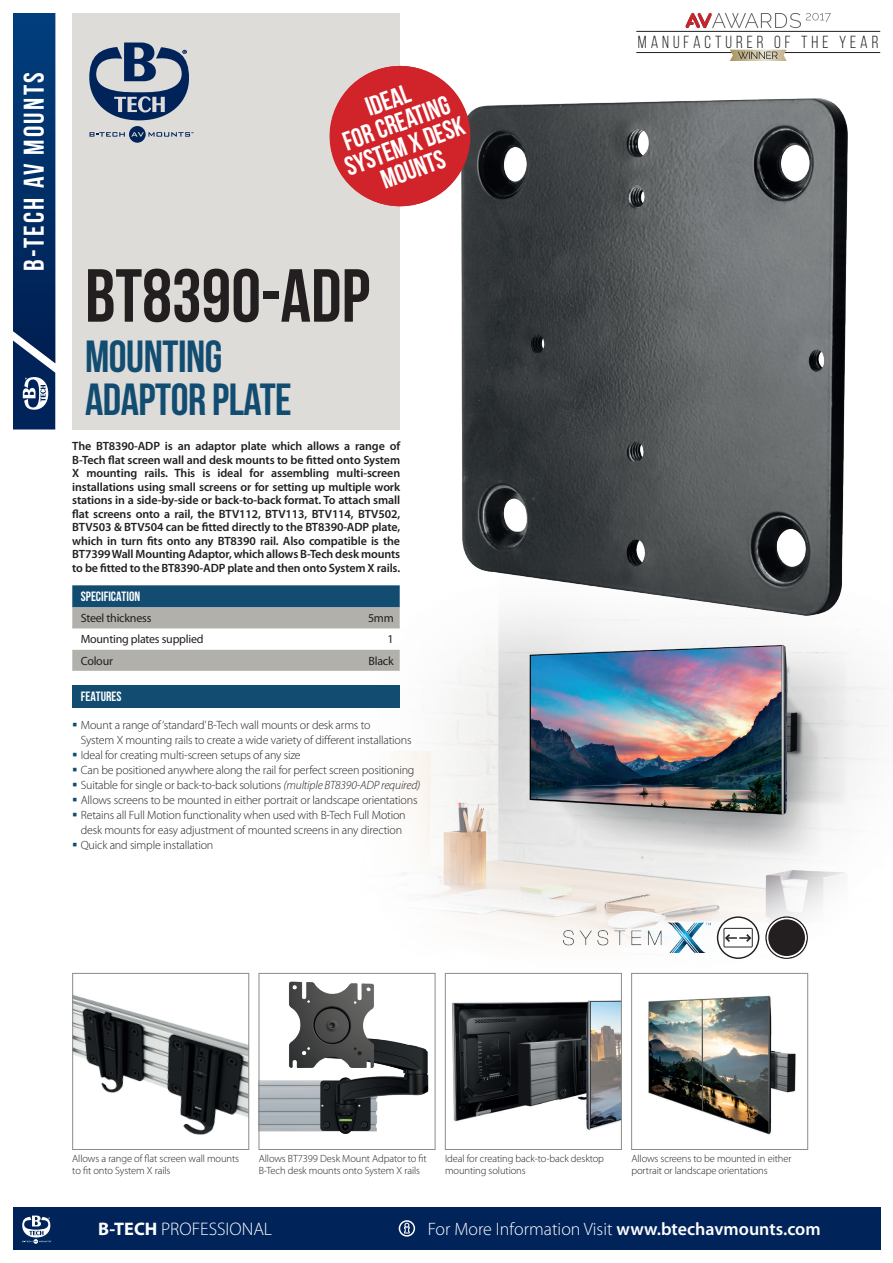
<style>
.page{position:relative;width:893px;height:1263px;background:#fff}
.page>*{position:absolute;margin:0;border:0;box-sizing:border-box;transform-origin:0 0}
.t1{font:700 75px "Bebas Neue";color:#231f20}
.t2{font:700 45px/43.5px "Bebas Neue";letter-spacing:-.01em;color:#124d71}
.t3{font:700 28.5px "Bebas Neue";letter-spacing:.08em;color:#fff}
.t4{font:26.7px/24.5px "Bebas Neue";color:#fff;text-align:center}
.t5{font:300 18.15px "Myriad Pro";color:#fff}
.t6{font:300 18px "Myriad Pro";color:#fff}
.t7{font:17.55px "Bebas Neue";letter-spacing:.225em;color:#231f20}
.t8{font:700 13.5px "Bebas Neue";color:#fff}
.t9{font:600 12px/13.5px "Myriad Pro";letter-spacing:-.01em;color:#231f20;text-align:justify}
.t10{font:300 12px/15px "Myriad Pro";letter-spacing:-.015em;color:#231f20}
.t11{font:12px "Myriad Pro";letter-spacing:-.02em;color:#231f20}
.t12{font:300 10.5px/12px "Myriad Pro";letter-spacing:-.01em;color:#231f20}
.s1{font-style:italic}
.s2{font-weight:700}
.s3{font-weight:600}
</style>
<div class="page">
<div style="left:72px;top:6px;width:328px;height:423px;background:#dddcd9"></div>
<svg style="left:89px;top:43px;width:100px;height:77px"></svg>
<svg style="left:90px;top:126px;width:103px;height:17px"></svg>
<svg style="left:13px;top:13px;width:42px;height:416px;background:#0b366d"></svg>
<div style="left:0;top:0;width:893px;height:13px;background:#fff"></div>
<div style="left:13px;top:1208px;width:867px;height:42px;background:#002359"></div>
<svg style="left:22px;top:1215px;width:30px;height:29px"></svg>
<svg style="left:399px;top:1220px;width:16px;height:16px"></svg>
<img style="left:336px;top:642px;width:555px;height:343px">
<img style="left:461px;top:98px;width:397px;height:544px">
<img style="left:261px;top:975px;width:172px;height:159px">
<div style="left:259px;top:973px;width:176px;height:177px;border:1px solid #8b8b87"></div>
<img style="left:447px;top:975px;width:173px;height:156px">
<div style="left:445px;top:973px;width:177px;height:177px;border:1px solid #8b8b87"></div>
<svg style="left:72px;top:585px;width:328px;height:86px"></svg>
<svg style="left:329px;top:65px;width:150px;height:150px"></svg>
<div style="left:72px;top:685px;width:328px;height:22px;background:#124d71"></div>
<img style="left:633px;top:975px;width:173px;height:160px">
<div style="left:631px;top:973px;width:177px;height:177px;border:1px solid #8b8b87"></div>
<img style="left:74px;top:995px;width:173px;height:140px">
<div style="left:72px;top:973px;width:177px;height:177px;border:1px solid #8b8b87"></div>
<hr style="left:636px;top:31px;width:244px;height:1px;background:#231f20">
<hr style="left:636px;top:52px;width:244px;height:1px;background:#231f20">
<svg style="left:730px;top:50px;width:57px;height:11px"></svg>
<img style="left:685px;top:13px;width:27px;height:15px">
<svg style="left:712px;top:13px;width:119px;height:15px"></svg>
<svg style="left:717px;top:916px;width:42px;height:43px"></svg>
<svg style="left:765px;top:916px;width:43px;height:43px"></svg>
<img style="left:564px;top:923px;width:147px;height:30px">
<h3 class="t3" style="left:19px;top:271px;width:200px;rotate:-90deg">B-TECH AV MOUNTS</h3>
<h3 class="t4" style="left:325px;top:110px;width:127px;rotate:-20deg">ideal<br>for creating system x desk mounts</h3>
<h1 class="t1" style="left:85px;top:255px;width:287px">BT8390-ADP</h1>
<h2 class="t2" style="left:85px;top:334px;width:208px">MOUNTING<br>ADAPTOR PLATE</h2>
<p class="t9" style="left:72px;top:439px;width:329px">The BT8390-ADP is an adaptor plate which allows a range of B-Tech flat screen wall and desk mounts to be fitted onto System X mounting rails. This is ideal for assembling multi-screen installations using small screens or for setting up multiple work stations in a side-by-side or back-to-back format. To attach small flat screens onto a rail, the BTV112, BTV113, BTV114, BTV502, BTV503 &amp; BTV504 can be fitted directly to the BT8390-ADP plate, which in turn fits onto any BT8390 rail. Also compatible is the BT7399 Wall Mounting Adaptor, which allows B-Tech desk mounts to be fitted to the BT8390-ADP plate and then onto System X rails.</p>
<p class="t8" style="left:81px;top:589px;width:61px">SPECIFICATION</p>
<p class="t11" style="left:81px;top:611px;width:72px">Steel thickness</p>
<p class="t11" style="left:368px;top:611px;width:27px">5mm</p>
<p class="t11" style="left:81px;top:632px;width:124px">Mounting plates supplied</p>
<p class="t11" style="left:388px;top:632px;width:8px">1</p>
<p class="t11" style="left:81px;top:653px;width:34px">Colour</p>
<p class="t11" style="left:369px;top:653px;width:27px">Black</p>
<p class="t8" style="left:81px;top:689px;width:42px">FEATURES</p>
<p class="t10" style="left:81px;top:718px;width:341px">Mount a range of ‘standard’ B-Tech wall mounts or desk arms to<br>System X mounting rails to create a wide variety of different installations Ideal for creating multi-screen setups of any size<br>Can be positioned anywhere along the rail for perfect screen positioning Suitable for single or back-to-back solutions <span class="s1">(multiple BT8390-ADP required)<br></span>Allows screens to be mounted in either portrait or landscape orientations Retains all Full Motion functionality when used with B-Tech Full Motion desk mounts for easy adjustment of mounted screens in any direction Quick and simple installation</p>
<h3 class="t7" style="left:638px;top:32px;width:242px">MANUFACTURER OF THE YEAR</h3>
<p class="t12" style="left:72px;top:1153px;width:168px">Allows a range of flat screen wall mounts to fit onto System X rails</p>
<p class="t12" style="left:259px;top:1153px;width:170px">Allows BT7399 Desk Mount Adpator to fit<br>B-Tech desk mounts onto System X rails</p>
<p class="t12" style="left:445px;top:1153px;width:160px">Ideal for creating back-to-back desktop mounting solutions</p>
<p class="t12" style="left:631px;top:1153px;width:162px">Allows screens to be mounted in either portrait or landscape orientations</p>
<h3 class="t5" style="left:98px;top:1218px;width:175px"><span class="s2">B-TECH</span> PROFESSIONAL</h3>
<h3 class="t6" style="left:428px;top:1218px;width:394px">For More Information Visit <span class="s3">www.btechavmounts.com</span></h3>
</div>
